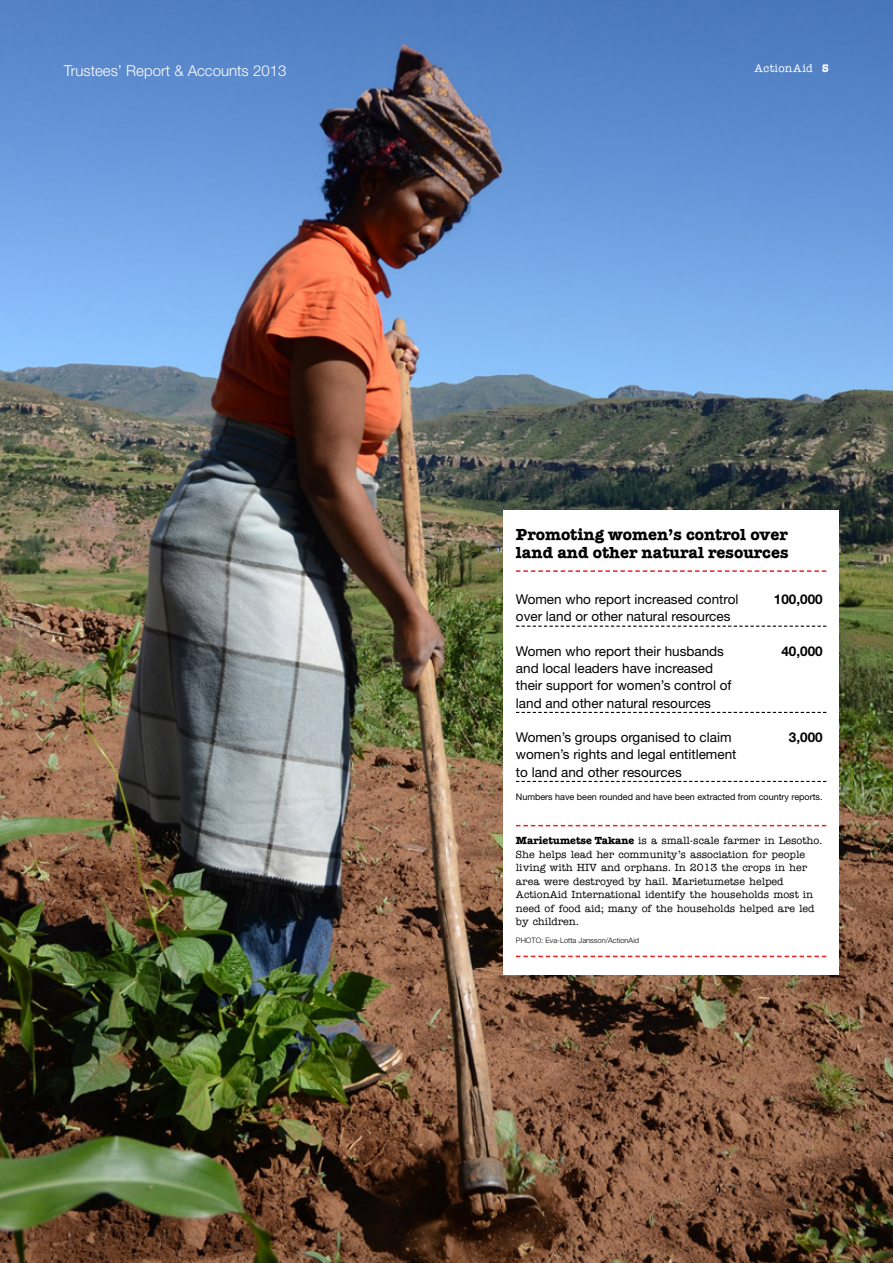
<style>
.page{position:relative;width:893px;height:1263px;background:#fff}
.page>*{position:absolute;margin:0;border:0;box-sizing:border-box;transform-origin:0 0}
.t1{font:700 16.5px/18px "American Typewriter";color:#000}
.t2{font:300 15px "Helvetica Neue";color:#fff}
.t3{font:13.5px/17.2px "Helvetica Neue";color:#000}
.t4{font:700 13.5px "Helvetica Neue";color:#000}
.t5{font:500 11.25px "American Typewriter";letter-spacing:.035em;color:#fff}
.t6{font:500 10.5px/13.5px "American Typewriter";color:#000}
.t7{font:9px "Helvetica Neue";color:#000}
.t8{font:300 7.5px "Helvetica Neue";color:#000}
.s1{font-weight:400}
.s2{font-weight:700}
.s3{font-family:"American Typewriter Bold A";font-weight:400}
</style>
<div class="page">
<img style="left:0;top:0;width:893px;height:1263px">
<div style="left:503px;top:510px;width:336px;height:464px;background:#fff"></div>
<svg style="left:516px;top:570px;width:310px;height:2px"></svg>
<svg style="left:516px;top:626px;width:310px;height:1px"></svg>
<svg style="left:516px;top:712px;width:310px;height:1px"></svg>
<svg style="left:516px;top:781px;width:310px;height:1px"></svg>
<svg style="left:516px;top:825px;width:310px;height:1px"></svg>
<svg style="left:516px;top:956px;width:310px;height:1px"></svg>
<h2 class="t2" style="left:64px;top:61px;width:224px">Trustees’ Report &amp; Accounts 2013</h2>
<p class="t5" style="left:755px;top:62px;width:76px">ActionAi<span class="s1">d</span> <span class="s2">5</span></p>
<h1 class="t1" style="left:516px;top:524px;width:274px">Promoting women’s control over land and other natural resources</h1>
<p class="t3" style="left:516px;top:590px;width:224px">Women who report increased control</p>
<p class="t4" style="left:774px;top:591px;width:50px">100,000</p>
<p class="t3" style="left:516px;top:608px;width:216px">over land or other natural resources</p>
<p class="t3" style="left:516px;top:642px;width:210px">Women who report their husbands</p>
<p class="t4" style="left:781px;top:643px;width:43px">40,000</p>
<p class="t3" style="left:516px;top:659px;width:217px">and local leaders have increased their support for women’s control of land and other natural resources</p>
<p class="t3" style="left:516px;top:728px;width:217px">Women’s groups organised to claim</p>
<p class="t4" style="left:789px;top:729px;width:35px">3,000</p>
<p class="t3" style="left:516px;top:746px;width:222px">women’s rights and legal entitlement to land and other resources</p>
<p class="t7" style="left:516px;top:791px;width:308px">Numbers have been rounded and have been extracted from country reports.</p>
<p class="t6" style="left:516px;top:834px;width:308px"><span class="s3">Marietumetse Takane</span> is a small-scale farmer in Lesotho.<br>She helps lead her community’s association for people living with HIV and orphans. In 2013 the crops in her area were destroyed by hail. Marietumetse helped ActionAid International identify the households most in need of food aid; many of the households helped are led by children.</p>
<p class="t8" style="left:516px;top:936px;width:125px">PHOTO: Eva-Lotta Jansson/ActionAid</p>
</div>
